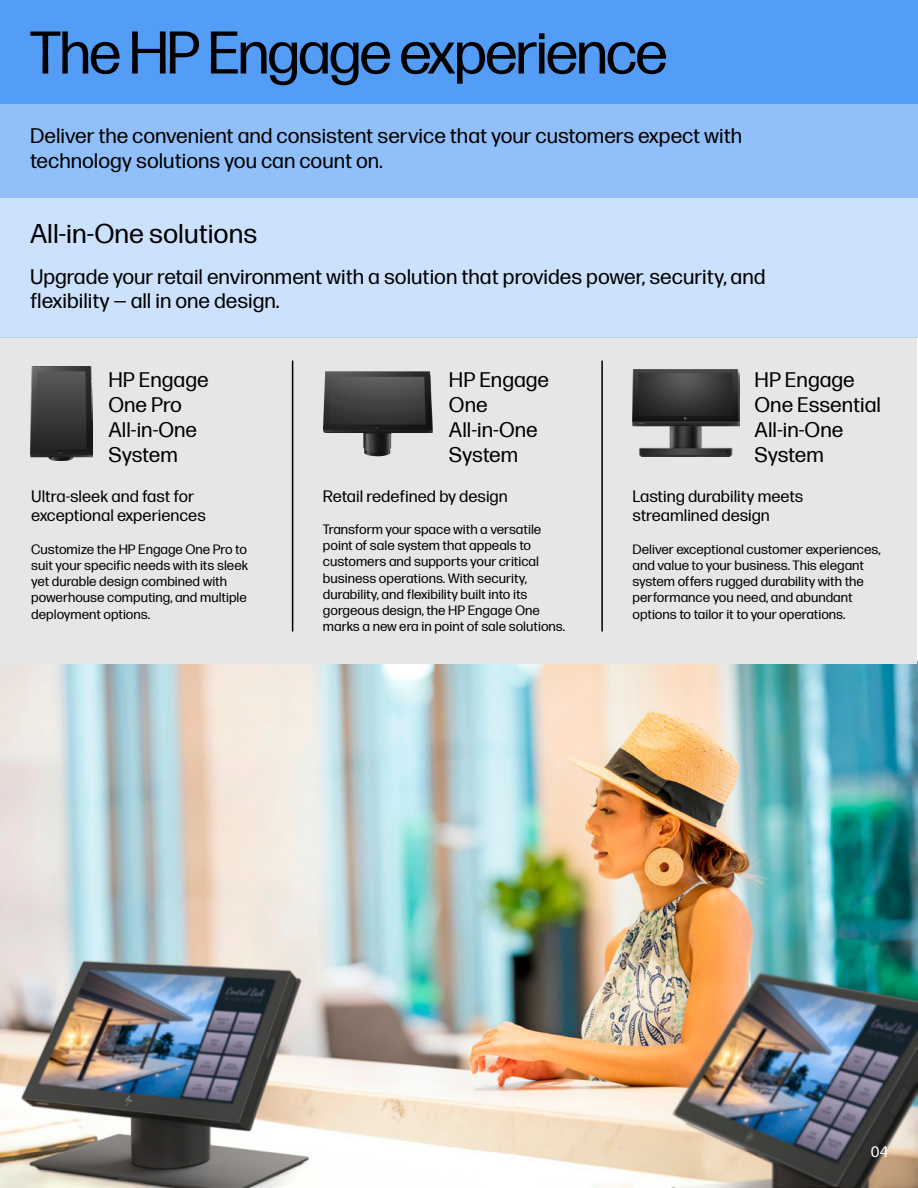
<style>
.page{position:relative;width:918px;height:1188px;background:#fff}
.page>*{position:absolute;margin:0;border:0;box-sizing:border-box;transform-origin:0 0}
.t1{font:60px "Forma DJR Display";color:#000}
.t2{font:27px "Forma DJR Micro";color:#000}
.t3{font:21px/25.2px "Forma DJR Micro";color:#000}
.t4{font:16.5px/19.8px "Forma DJR Micro";color:#000}
.t5{font:15px "Forma DJR Micro";color:#fff}
.t6{font:13.5px/16.2px "Forma DJR Micro";color:#000}
</style>
<div class="page">
<div style="left:0;top:0;width:918px;height:104px;background:#549df7"></div>
<div style="left:0;top:104px;width:918px;height:94px;background:#90bff9"></div>
<img style="left:1px;top:664px;width:916px;height:523px">
<div style="left:1px;top:338px;width:916px;height:326px;background:#e6e6e6"></div>
<img style="left:30px;top:366px;width:63px;height:94px">
<img style="left:632px;top:370px;width:108px;height:86px">
<img style="left:323px;top:371px;width:110px;height:85px">
<hr style="left:292px;top:361px;width:1px;height:271px;background:#000">
<hr style="left:601px;top:361px;width:2px;height:271px;background:#000">
<div style="left:0;top:198px;width:918px;height:140px;background:#cce1fc"></div>
<h1 class="t1" style="left:30px;top:11px;width:638px">The HP Engage experience</h1>
<h3 class="t3" style="left:30px;top:122px;width:714px">Deliver the convenient and consistent service that your customers expect with technology solutions you can count on.</h3>
<h2 class="t2" style="left:30px;top:214px;width:229px">All-in-One solutions</h2>
<h3 class="t3" style="left:30px;top:263px;width:737px;line-height:24px">Upgrade your retail environment with a solution that provides power, security, and flexibility — all in one design.</h3>
<h3 class="t3" style="left:109px;top:365px;width:102px">HP Engage<br>One Pro<br>All-in-One<br>System</h3>
<p class="t4" style="left:31px;top:485px;width:176px">Ultra-sleek and fast for exceptional experiences</p>
<p class="t6" style="left:31px;top:540px;width:219px">Customize the HP Engage One Pro to suit your specific needs with its sleek yet durable design combined with powerhouse computing, and multiple deployment options.</p>
<h3 class="t3" style="left:449px;top:365px;width:102px">HP Engage<br>One<br>All-in-One<br>System</h3>
<h3 class="t3" style="left:755px;top:365px;width:128px">HP Engage<br>One Essential<br>All-in-One<br>System</h3>
<p class="t4" style="left:323px;top:485px;width:186px">Retail redefined by design</p>
<p class="t6" style="left:323px;top:520px;width:244px">Transform your space with a versatile point of sale system that appeals to customers and supports your critical business operations. With security, durability, and flexibility built into its gorgeous design, the HP Engage One marks a new era in point of sale solutions.</p>
<p class="t4" style="left:633px;top:485px;width:172px">Lasting durability meets streamlined design</p>
<p class="t6" style="left:633px;top:540px;width:250px">Deliver exceptional customer experiences, and value to your business. This elegant system offers rugged durability with the performance you need, and abundant options to tailor it to your operations.</p>
<p class="t5" style="left:871px;top:1141px;width:19px">04</p>
</div>
